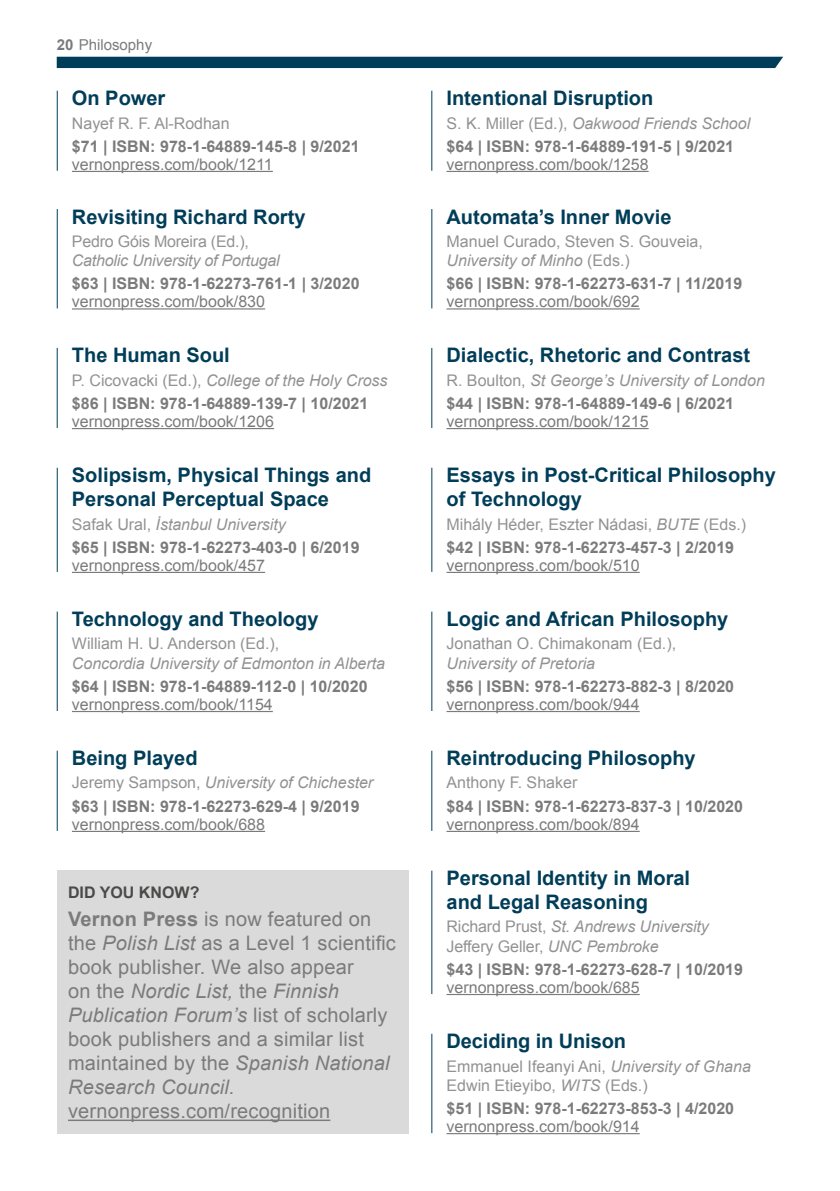
<style>
.page{position:relative;width:840px;height:1191px;background:#fff}
.page>*{position:absolute;margin:0;border:0;box-sizing:border-box;transform-origin:0 0}
.t1{font:700 20px/24px "Arial";color:#003d58}
.t2{font:20px/24px "Arial";letter-spacing:.01em;color:#7c7b7b}
.t3{font:700 16px/23.2px "Arial";color:#7c7b7b}
.t4{font:16px "Arial";color:#7c7b7b}
.t5{font:16px/19.2px "Arial";color:#929292}
.t6{font:italic 16px/19.2px "Arial";color:#929292}
.t7{font:700 16px "Arial";color:#4a4a49}
.t8{font:15px "Arial";color:#7c7b7b}
.s1{font-weight:700}
.s2{font-weight:400;color:#929292}
.s3{font-weight:400;font-style:italic;color:#929292}
.s4{font-style:italic}
.s5{font-style:normal}
</style>
<div class="page">
<div style="left:57px;top:57px;width:725px;height:11px;background:#003d58"></div>
<hr style="left:446px;top:308px;width:193px;height:1px;background:#7c7b7b">
<hr style="left:431px;top:209px;width:1px;height:99px;background:#003d58">
<hr style="left:446px;top:572px;width:193px;height:1px;background:#7c7b7b">
<hr style="left:431px;top:468px;width:1px;height:104px;background:#003d58">
<hr style="left:446px;top:711px;width:193px;height:1px;background:#7c7b7b">
<hr style="left:431px;top:611px;width:1px;height:100px;background:#003d58">
<hr style="left:446px;top:1133px;width:193px;height:1px;background:#7c7b7b">
<hr style="left:431px;top:1033px;width:1px;height:100px;background:#003d58">
<hr style="left:446px;top:428px;width:202px;height:1px;background:#7c7b7b">
<hr style="left:431px;top:348px;width:1px;height:80px;background:#003d58">
<hr style="left:72px;top:308px;width:193px;height:1px;background:#7c7b7b">
<hr style="left:57px;top:209px;width:1px;height:99px;background:#003d58">
<hr style="left:72px;top:428px;width:202px;height:1px;background:#7c7b7b">
<hr style="left:57px;top:348px;width:1px;height:80px;background:#003d58">
<hr style="left:72px;top:711px;width:201px;height:1px;background:#7c7b7b">
<hr style="left:57px;top:611px;width:1px;height:100px;background:#003d58">
<hr style="left:72px;top:572px;width:193px;height:1px;background:#7c7b7b">
<hr style="left:57px;top:468px;width:1px;height:104px;background:#003d58">
<hr style="left:446px;top:171px;width:202px;height:1px;background:#7c7b7b">
<hr style="left:431px;top:91px;width:1px;height:80px;background:#003d58">
<hr style="left:72px;top:171px;width:201px;height:1px;background:#7c7b7b">
<hr style="left:57px;top:91px;width:1px;height:80px;background:#003d58">
<hr style="left:431px;top:750px;width:1px;height:81px;background:#003d58">
<hr style="left:446px;top:831px;width:193px;height:1px;background:#7c7b7b">
<hr style="left:57px;top:750px;width:1px;height:81px;background:#003d58">
<hr style="left:72px;top:831px;width:193px;height:1px;background:#7c7b7b">
<hr style="left:446px;top:994px;width:193px;height:1px;background:#7c7b7b">
<hr style="left:431px;top:870px;width:1px;height:124px;background:#003d58">
<div style="left:57px;top:870px;width:351px;height:264px;background:#dadada"></div>
<hr style="left:68px;top:1119px;width:262px;height:2px;background:#7c7b7b">
<p class="t8" style="left:57px;top:35px;width:97px"><span class="s1">20</span> Philosophy</p>
<p class="t1" style="left:72px;top:87px;width:95px">On Power</p>
<p class="t5" style="left:72px;top:113px;width:159px">Nayef R. F. Al-Rodhan</p>
<p class="t3" style="left:72px;top:135px;width:289px">$71 | ISBN: 978-1-64889-145-8 | 9/2021</p>
<p class="t4" style="left:72px;top:154px;width:202px">vernonpress.com/book/1211</p>
<p class="t1" style="left:72px;top:205px;width:235px">Revisiting Richard Rorty</p>
<p class="t5" style="left:72px;top:232px;width:178px">Pedro Góis Moreira (Ed.),</p>
<p class="t6" style="left:72px;top:251px;width:209px">Catholic University of Portugal</p>
<p class="t3" style="left:72px;top:272px;width:289px">$63 | ISBN: 978-1-62273-761-1 | 3/2020</p>
<p class="t4" style="left:72px;top:291px;width:194px">vernonpress.com/book/830</p>
<p class="t1" style="left:72px;top:344px;width:159px">The Human Soul</p>
<p class="t3" style="left:72px;top:369px;width:317px"><span class="s2">P. Cicovacki (Ed.),</span> <span class="s3">College of the Holy Cross </span>$86 | ISBN: 978-1-64889-139-7 | 10/2021</p>
<p class="t4" style="left:72px;top:411px;width:203px">vernonpress.com/book/1206</p>
<p class="t1" style="left:72px;top:464px;width:300px">Solipsism, Physical Things and<br>Personal Perceptual Space</p>
<p class="t3" style="left:72px;top:513px;width:289px"><span class="s2">Safak Ural,</span> <span class="s3">İstanbul University<br></span>$65 | ISBN: 978-1-62273-403-0 | 6/2019</p>
<p class="t4" style="left:72px;top:554px;width:194px">vernonpress.com/book/457</p>
<p class="t1" style="left:72px;top:608px;width:248px">Technology and Theology</p>
<p class="t5" style="left:72px;top:634px;width:209px">William H. U. Anderson (Ed.),</p>
<p class="t6" style="left:72px;top:653px;width:314px">Concordia University of Edmonton in Alberta</p>
<p class="t3" style="left:72px;top:675px;width:297px">$64 | ISBN: 978-1-64889-112-0 | 10/2020</p>
<p class="t4" style="left:72px;top:693px;width:202px">vernonpress.com/book/1154</p>
<p class="t1" style="left:72px;top:747px;width:127px">Being Played</p>
<p class="t3" style="left:72px;top:772px;width:303px"><span class="s2">Jeremy Sampson,</span> <span class="s3">University of Chichester </span>$63 | ISBN: 978-1-62273-629-4 | 9/2019</p>
<p class="t4" style="left:72px;top:813px;width:194px">vernonpress.com/book/688</p>
<p class="t7" style="left:68px;top:882px;width:133px">DID YOU KNOW?</p>
<p class="t2" style="left:68px;top:907px;width:329px"><span class="s1">Vernon Press</span> is now featured on the <span class="s4">Polish List</span> as a Level 1 scientific book publisher. We also appear<br>on the <span class="s4">Nordic List,</span> the <span class="s4">Finnish<br>Publication Forum’s</span> list of scholarly book publishers and a similar list maintained by the <span class="s4">Spanish National<br>Research Council.</span></p>
<p class="t2" style="left:68px;top:1099px;width:263px">vernonpress.com/recognition</p>
<p class="t1" style="left:446px;top:87px;width:208px">Intentional Disruption</p>
<p class="t3" style="left:446px;top:112px;width:305px"><span class="s2">S. K. Miller (Ed.),</span> <span class="s3">Oakwood Friends School </span>$64 | ISBN: 978-1-64889-191-5 | 9/2021</p>
<p class="t4" style="left:446px;top:154px;width:203px">vernonpress.com/book/1258</p>
<p class="t1" style="left:446px;top:205px;width:226px">Automata’s Inner Movie</p>
<p class="t5" style="left:446px;top:232px;width:258px">Manuel Curado, Steven S. Gouveia,<br><span class="s4">University of Minho</span> (Eds.)</p>
<p class="t3" style="left:446px;top:272px;width:297px">$66 | ISBN: 978-1-62273-631-7 | 11/2019</p>
<p class="t4" style="left:446px;top:291px;width:194px">vernonpress.com/book/692</p>
<p class="t1" style="left:446px;top:344px;width:305px">Dialectic, Rhetoric and Contrast</p>
<p class="t3" style="left:446px;top:369px;width:320px"><span class="s2">R. Boulton,</span> <span class="s3">St George’s University of London </span>$44 | ISBN: 978-1-64889-149-6 | 6/2021</p>
<p class="t4" style="left:446px;top:411px;width:203px">vernonpress.com/book/1215</p>
<p class="t1" style="left:446px;top:464px;width:330px">Essays in Post-Critical Philosophy of Technology</p>
<p class="t3" style="left:446px;top:513px;width:301px"><span class="s2">Mihály Héder, Eszter Nádasi,</span> <span class="s3">BUTE</span> <span class="s2">(Eds.) </span>$42 | ISBN: 978-1-62273-457-3 | 2/2019</p>
<p class="t4" style="left:446px;top:554px;width:194px">vernonpress.com/book/510</p>
<p class="t1" style="left:446px;top:608px;width:283px">Logic and African Philosophy</p>
<p class="t5" style="left:446px;top:634px;width:231px">Jonathan O. Chimakonam (Ed.),</p>
<p class="t6" style="left:446px;top:653px;width:150px">University of Pretoria</p>
<p class="t3" style="left:446px;top:675px;width:289px">$56 | ISBN: 978-1-62273-882-3 | 8/2020</p>
<p class="t4" style="left:446px;top:693px;width:194px">vernonpress.com/book/944</p>
<p class="t1" style="left:446px;top:747px;width:250px">Reintroducing Philosophy</p>
<p class="t5" style="left:446px;top:773px;width:132px">Anthony F. Shaker</p>
<p class="t3" style="left:446px;top:795px;width:298px">$84 | ISBN: 978-1-62273-837-3 | 10/2020</p>
<p class="t4" style="left:446px;top:813px;width:194px">vernonpress.com/book/894</p>
<p class="t1" style="left:446px;top:867px;width:245px">Personal Identity in Moral and Legal Reasoning</p>
<p class="t6" style="left:446px;top:917px;width:264px"><span class="s5">Richard Prust,</span> St. Andrews University<br><span class="s5">Jeffery Geller,</span> UNC Pembroke</p>
<p class="t3" style="left:446px;top:958px;width:298px">$43 | ISBN: 978-1-62273-628-7 | 10/2019</p>
<p class="t4" style="left:446px;top:976px;width:194px">vernonpress.com/book/685</p>
<p class="t1" style="left:446px;top:1030px;width:181px">Deciding in Unison</p>
<p class="t5" style="left:446px;top:1056px;width:306px">Emmanuel Ifeanyi Ani, <span class="s4">University of Ghana<br></span>Edwin Etieyibo, <span class="s4">WITS</span> (Eds.)</p>
<p class="t3" style="left:446px;top:1097px;width:289px">$51 | ISBN: 978-1-62273-853-3 | 4/2020</p>
<p class="t4" style="left:446px;top:1115px;width:194px">vernonpress.com/book/914</p>
</div>
